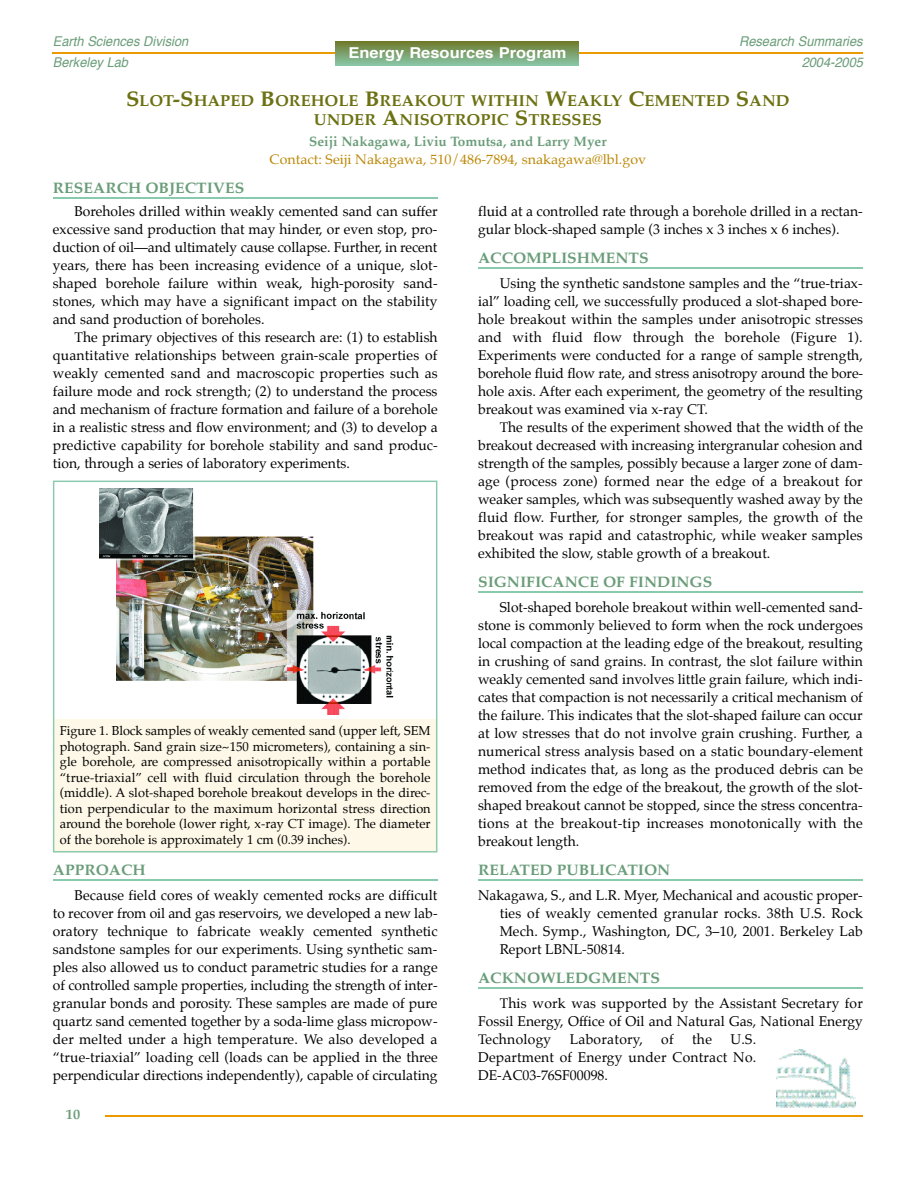
<style>
.page{position:relative;width:918px;height:1188px;background:#fff}
.page>*{position:absolute;margin:0;border:0;box-sizing:border-box;transform-origin:0 0}
.t1{font:700 15.75px/19.5px "Palatino";color:#6c7112;text-align:center;scale:1.05 1}
.t2{font:700 15px "Palatino";color:#6a9d79;scale:1.05 1}
.t3{font:700 15px "Helvetica";color:#fff;scale:1.1 1}
.t4{font:700 14.25px "Palatino";color:#6a9d79}
.t5{font:13.8px/18px "Palatino";color:#000;text-align:justify}
.t6{font:13.8px "Palatino";letter-spacing:.02em;color:#000}
.t7{font:italic 13.5px/20.5px "Helvetica";color:#6a9d79;scale:.95 1}
.t8{font:13.5px "Palatino";color:#bc8705;scale:1.05 1}
.t9{font:700 13.5px "Palatino";color:#6a9d79}
.t10{font:12.75px/15.6px "Palatino";color:#000;text-align:justify}
.s1{font-size:21px}
</style>
<div class="page">
<hr style="left:53px;top:197px;width:384px;height:2px;background:#89caae">
<hr style="left:53px;top:879px;width:384px;height:2px;background:#89caae">
<hr style="left:478px;top:267px;width:385px;height:2px;background:#89caae">
<hr style="left:478px;top:591px;width:385px;height:2px;background:#89caae">
<hr style="left:478px;top:879px;width:385px;height:2px;background:#89caae">
<hr style="left:478px;top:987px;width:385px;height:2px;background:#89caae">
<hr style="left:53px;top:52px;width:810px;height:1px;background:#eb9b00">
<hr style="left:105px;top:1116px;width:758px;height:1px;background:#eb9b00">
<img style="left:336px;top:41px;width:243px;height:24px">
<img style="left:776px;top:1049px;width:80px;height:58px">
<img style="left:53px;top:481px;width:384px;height:371px">
<p class="t7" style="left:53px;top:32px;width:147px">Earth Sciences Division<br>Berkeley Lab</p>
<p class="t7" style="left:739px;top:32px;width:135px;text-align:right">Research Summaries<br>2004-2005</p>
<p class="t3" style="left:348px;top:46px;width:200px">Energy Resources Program</p>
<p class="t1" style="left:126px;top:92px;width:633px"><span class="s1">S</span>LOT<span class="s1">-S</span>HAPED <span class="s1">B</span>OREHOLE <span class="s1">B</span>REAKOUT WITHIN <span class="s1">W</span>EAKLY <span class="s1">C</span>EMENTED <span class="s1">S</span>AND<br>UNDER <span class="s1">A</span>NISOTROPIC <span class="s1">S</span>TRESSES</p>
<p class="t9" style="left:309px;top:135px;width:299px">Seiji Nakagawa, Liviu Tomutsa, and Larry Myer</p>
<p class="t8" style="left:270px;top:153px;width:360px">Contact: Seiji Nakagawa, 510/486-7894, snakagawa@lbl.gov</p>
<p class="t2" style="left:53px;top:181px;width:184px">RESEARCH OBJECTIVES</p>
<p class="t5" style="left:53px;top:204px;width:386px;text-indent:22px">Boreholes drilled within weakly cemented sand can suffer excessive sand production that may hinder, or even stop, pro&shy;duction of oil—and ultimately cause collapse. Further, in recent years, there has been increasing evidence of a unique, slot&shy;shaped borehole failure within weak, high-porosity sand&shy;stones, which may have a significant impact on the stability and sand production of boreholes.</p>
<p class="t5" style="left:53px;top:330px;width:386px;text-indent:22px">The primary objectives of this research are: (1) to establish quantitative relationships between grain-scale properties of weakly cemented sand and macroscopic properties such as failure mode and rock strength; (2) to understand the process and mechanism of fracture formation and failure of a borehole in a realistic stress and flow environment; and (3) to develop a predictive capability for borehole stability and sand produc&shy;tion, through a series of laboratory experiments.</p>
<p class="t10" style="left:60px;top:724px;width:372px">Figure 1. Block samples of weakly cemented sand (upper left, SEM photograph. Sand grain size~150 micrometers), containing a sin&shy;gle borehole, are compressed anisotropically within a portable “true-triaxial” cell with fluid circulation through the borehole (middle). A slot-shaped borehole breakout develops in the direc&shy;tion perpendicular to the maximum horizontal stress direction around the borehole (lower right, x-ray CT image). The diameter of the borehole is approximately 1 cm (0.39 inches).</p>
<p class="t2" style="left:53px;top:863px;width:90px">APPROACH</p>
<p class="t5" style="left:53px;top:888px;width:386px;text-indent:22px">Because field cores of weakly cemented rocks are difficult to recover from oil and gas reservoirs, we developed a new lab&shy;oratory technique to fabricate weakly cemented synthetic sandstone samples for our experiments. Using synthetic sam&shy;ples also allowed us to conduct parametric studies for a range of controlled sample properties, including the strength of inter&shy;granular bonds and porosity. These samples are made of pure quartz sand cemented together by a soda-lime glass micropow&shy;der melted under a high temperature. We also developed a “true-triaxial” loading cell (loads can be applied in the three perpendicular directions independently), capable of circulating</p>
<p class="t4" style="left:66px;top:1108px;width:16px">10</p>
<p class="t5" style="left:478px;top:204px;width:386px">fluid at a controlled rate through a borehole drilled in a rectan&shy;gular block-shaped sample (3 inches x 3 inches x 6 inches).</p>
<p class="t2" style="left:478px;top:251px;width:164px">ACCOMPLISHMENTS</p>
<p class="t5" style="left:478px;top:276px;width:387px;text-indent:22px">Using the synthetic sandstone samples and the “true-triax&shy;ial” loading cell, we successfully produced a slot-shaped bore&shy;hole breakout within the samples under anisotropic stresses and with fluid flow through the borehole (Figure 1).<br>Experiments were conducted for a range of sample strength, borehole fluid flow rate, and stress anisotropy around the bore&shy;hole axis. After each experiment, the geometry of the resulting breakout was examined via x-ray CT.</p>
<p class="t5" style="left:478px;top:420px;width:387px;text-indent:22px">The results of the experiment showed that the width of the breakout decreased with increasing intergranular cohesion and strength of the samples, possibly because a larger zone of dam&shy;age (process zone) formed near the edge of a breakout for weaker samples, which was subsequently washed away by the fluid flow. Further, for stronger samples, the growth of the breakout was rapid and catastrophic, while weaker samples exhibited the slow, stable growth of a breakout.</p>
<p class="t2" style="left:478px;top:575px;width:225px">SIGNIFICANCE OF FINDINGS</p>
<p class="t5" style="left:478px;top:600px;width:387px;text-indent:22px">Slot-shaped borehole breakout within well-cemented sand&shy;stone is commonly believed to form when the rock undergoes local compaction at the leading edge of the breakout, resulting in crushing of sand grains. In contrast, the slot failure within weakly cemented sand involves little grain failure, which indi&shy;cates that compaction is not necessarily a critical mechanism of the failure. This indicates that the slot-shaped failure can occur at low stresses that do not involve grain crushing. Further, a numerical stress analysis based on a static boundary-element method indicates that, as long as the produced debris can be removed from the edge of the breakout, the growth of the slot&shy;shaped breakout cannot be stopped, since the stress concentra&shy;tions at the breakout-tip increases monotonically with the breakout length.</p>
<p class="t2" style="left:478px;top:863px;width:185px">RELATED PUBLICATION</p>
<p class="t5" style="left:500px;top:888px;width:365px;text-indent:-22px">Nakagawa, S., and L.R. Myer, Mechanical and acoustic proper&shy;ties of weakly cemented granular rocks. 38th U.S. Rock Mech. Symp., Washington, DC, 3–10, 2001. Berkeley Lab Report LBNL-50814.</p>
<p class="t2" style="left:478px;top:971px;width:175px">ACKNOWLEDGMENTS</p>
<p class="t5" style="left:478px;top:996px;width:386px;text-indent:22px">This work was supported by the Assistant Secretary for Fossil Energy, Office of Oil and Natural Gas, National Energy Technology</p>
<p class="t6" style="left:570px;top:1033px;width:74px">Laboratory,</p>
<p class="t5" style="left:661px;top:1032px;width:14px">of</p>
<p class="t5" style="left:692px;top:1032px;width:21px">the</p>
<p class="t5" style="left:478px;top:1032px;width:280px;text-indent:252px">U.S.<br>Department of Energy under Contract No.<br>DE-AC03-76SF00098.</p>
</div>
